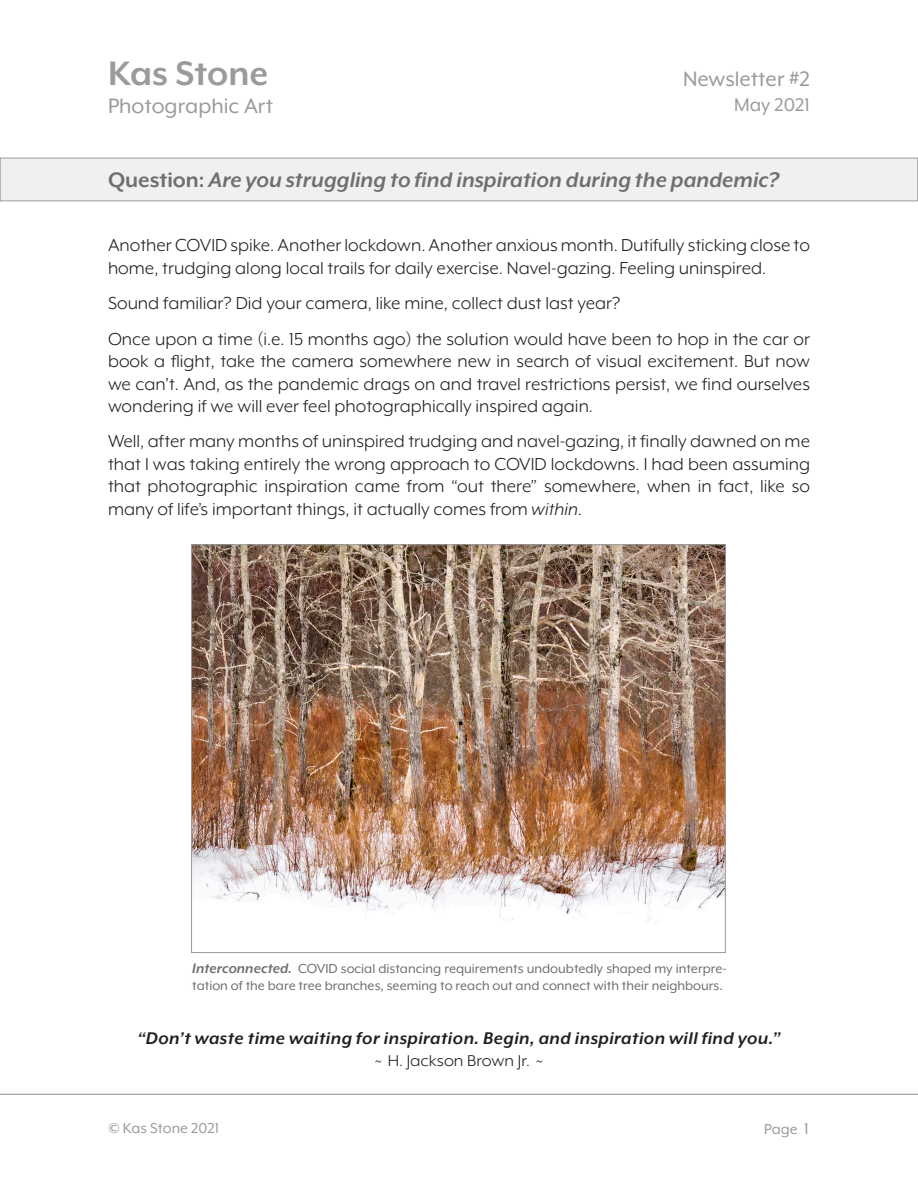
<style>
.page{position:relative;width:918px;height:1188px;background:#fff}
.page>*{position:absolute;margin:0;border:0;box-sizing:border-box;transform-origin:0 0}
.t1{font:700 39px "Mr Eaves XL Mod OT";color:#9b9b9b}
.t2{font:italic 700 24.3px "Mr Eaves XL Mod OT";color:#6f6f6f}
.t3{font:24px "Mr Eaves XL Mod OT";color:#9b9b9b}
.t4{font:21px "Mr Eaves XL Mod OT";color:#9b9b9b}
.t5{font:19.95px/22.5px "Mr Eaves XL Mod OT";color:#231f20;text-align:justify}
.t6{font:italic 700 19.5px "Mr Eaves XL Mod OT";letter-spacing:.02em;color:#231f20}
.t7{font:18px "Mr Eaves XL Mod OT";color:#231f20;scale:1.06 1}
.t8{font:16.5px "Mr Eaves XL Mod OT";color:#9b9b9b}
.t9{font:15px/16.5px "Mr Eaves XL Mod OT";color:#6f6f6f}
.s1{font-style:normal;font-size:24px}
.s2{font-style:italic}
.s3{font-weight:700;font-style:italic;font-size:15.75px}
.s4{font-weight:700;font-style:italic}
.s5{font-size:18px}
</style>
<div class="page">
<hr style="left:0;top:1094px;width:918px;height:1px;background:#9b9b9b">
<div style="left:0;top:158px;width:918px;height:43px;background:#f0f0f0"></div>
<div style="left:0;top:158px;width:918px;height:43px;border:1px solid #9b9b9b"></div>
<img style="left:193px;top:546px;width:531px;height:377px">
<p class="t1" style="left:108px;top:53px;width:162px">Kas Stone</p>
<p class="t3" style="left:108px;top:94px;width:167px">Photographic Art</p>
<p class="t3" style="left:683px;top:67px;width:128px">Newsletter #2</p>
<p class="t4" style="left:734px;top:95px;width:77px">May 2021</p>
<p class="t2" style="left:108px;top:168px;width:673px"><span class="s1">Question:</span> Are you struggling to find inspiration during the pandemic?</p>
<p class="t5" style="left:108px;top:234px;width:703px">Another COVID spike. Another lockdown. Another anxious month. Dutifully sticking close to home, trudging along local trails for daily exercise. Navel-gazing. Feeling uninspired.</p>
<p class="t5" style="left:108px;top:292px;width:514px">Sound familiar? Did your camera, like mine, collect dust last year?</p>
<p class="t5" style="left:108px;top:327px;width:704px">Once upon a time (i.e. 15 months ago) the solution would have been to hop in the car or book a flight, take the camera somewhere new in search of visual excitement. But now we can’t. And, as the pandemic drags on and travel restrictions persist, we find ourselves wondering if we will ever feel photographically inspired again.</p>
<p class="t5" style="left:108px;top:430px;width:704px">Well, after many months of uninspired trudging and navel-gazing, it finally dawned on me that I was taking entirely the wrong approach to COVID lockdowns. I had been assuming that photographic inspiration came from “out there” somewhere, when in fact, like so many of life’s important things, it actually comes from <span class="s2">within</span>.</p>
<p class="t9" style="left:192px;top:960px;width:536px"><span class="s3">Interconnected</span><span class="s4">.</span> COVID social distancing requirements undoubtedly shaped my interpre‑ tation of the bare tree branches, seeming to reach out and connect with their neighbours.</p>
<p class="t6" style="left:137px;top:1029px;width:645px">“Don’t waste time waiting for inspiration. Begin, and inspiration will find you.”</p>
<p class="t7" style="left:374px;top:1052px;width:161px">~ H. Jackson Brown Jr. ~</p>
<p class="t8" style="left:109px;top:1120px;width:112px">© Kas Stone 2021</p>
<p class="t8" style="left:764px;top:1121px;width:46px">Page <span class="s5">1</span></p>
</div>
